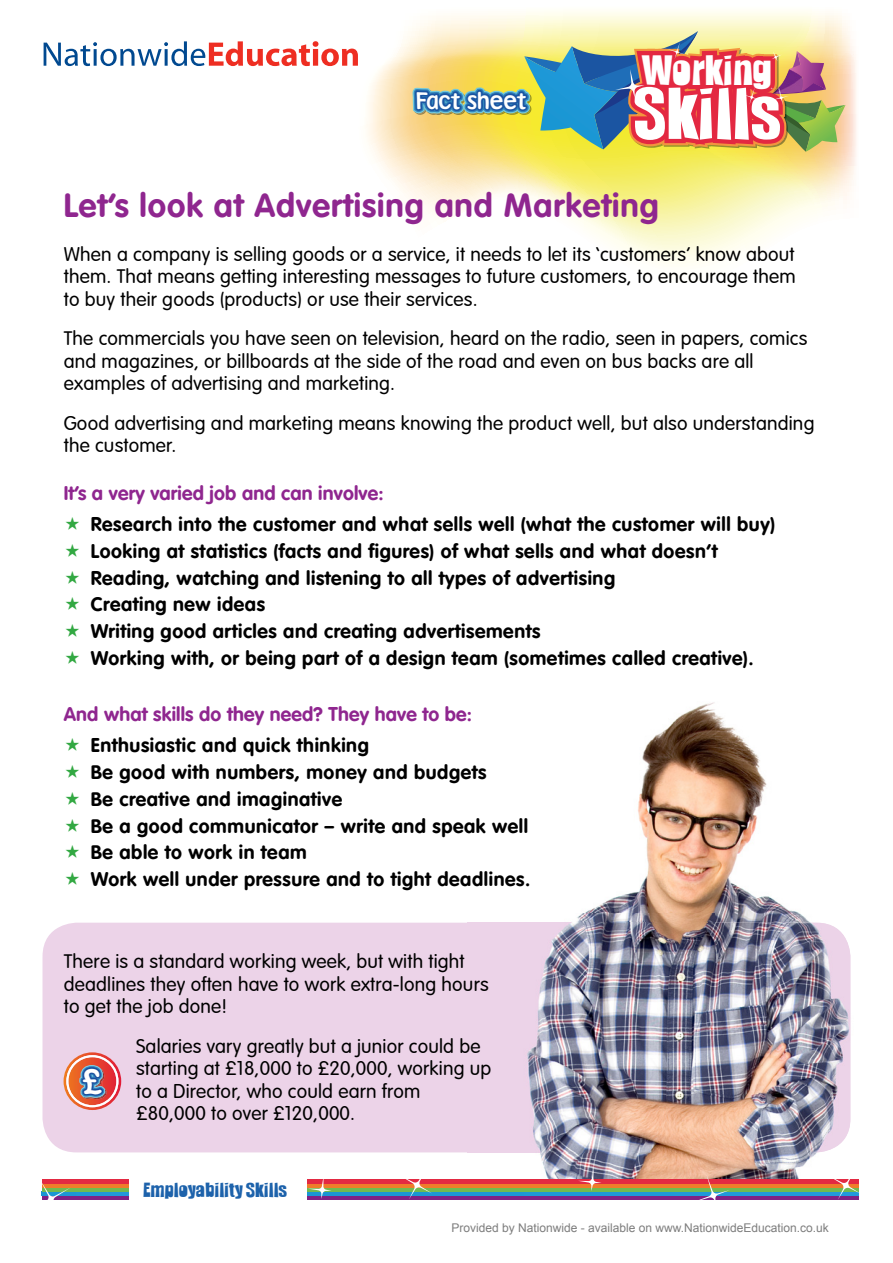
<style>
.page{position:relative;width:893px;height:1263px;background:#fff}
.page>*{position:absolute;margin:0;border:0;box-sizing:border-box;transform-origin:0 0}
.t1{font:64.5px "Slamming";color:#fff}
.t2{font:37.5px "Slamming";color:#fff}
.t3{font:33.45px "Pooh";color:#fff}
.t4{font:33px "DBDAVAGTT Bold";letter-spacing:.03em;color:#8f268f}
.t5{font:22.5px "Pooh";color:#fff}
.t6{font:19.5px/22.5px "DBDAVAGTT Light";letter-spacing:.01em;color:#000}
.t7{font:19.5px/26.7px "DBDAVAGTT Bold";letter-spacing:.03em;color:#000}
.t8{font:19.5px "DBDAVAGTT Bold";letter-spacing:.01em;color:#8f268f}
.t9{font:18px "Slamming";color:#1d62ab}
.t10{font:12px "Arial";color:#7d7d7d}
.s1{color:#93814b}
.s2{color:#948243}
.s3{color:#95833d}
.s4{color:#968532}
.s5{color:#968730}
.s6{color:#978c27}
.s7{color:#978f25}
.s8{color:#979123}
</style>
<div class="page">
<div style="left:43px;top:923px;width:807px;height:229px;background:#ecd3e8;border-radius:34px"></div>
<img style="left:467px;top:702px;width:247px;height:221px">
<img style="left:714px;top:702px;width:137px;height:265px">
<img style="left:814px;top:967px;width:37px;height:189px">
<img style="left:467px;top:1152px;width:347px;height:27px">
<img style="left:527px;top:923px;width:323px;height:229px">
<svg style="left:43px;top:23px;width:814px;height:244px"></svg>
<svg style="left:44px;top:41px;width:314px;height:25px"></svg>
<svg style="left:406px;top:11px;width:439px;height:231px;background:#dcc699"></svg>
<hr style="left:42px;top:1196px;width:87px;height:4px;background:#802184">
<hr style="left:42px;top:1192px;width:87px;height:4px;background:#1f98d8">
<hr style="left:42px;top:1188px;width:87px;height:4px;background:#70ba51">
<div style="left:42px;top:1183px;width:87px;height:5px;background:#ef7c2a"></div>
<hr style="left:42px;top:1179px;width:87px;height:4px;background:#e32942">
<hr style="left:307px;top:1196px;width:551px;height:4px;background:#802184">
<hr style="left:307px;top:1192px;width:551px;height:4px;background:#1d98d7">
<hr style="left:307px;top:1188px;width:551px;height:4px;background:#70ba51">
<div style="left:307px;top:1183px;width:551px;height:5px;background:#ef7c2a"></div>
<hr style="left:307px;top:1179px;width:551px;height:4px;background:#e32942">
<svg style="left:578px;top:1168px;width:24px;height:23px"></svg>
<svg style="left:308px;top:1179px;width:24px;height:20px"></svg>
<svg style="left:397px;top:1179px;width:35px;height:20px"></svg>
<svg style="left:41px;top:1183px;width:30px;height:17px"></svg>
<svg style="left:826px;top:1179px;width:33px;height:21px"></svg>
<svg style="left:692px;top:1174px;width:38px;height:26px"></svg>
<img style="left:772px;top:69px;width:32px;height:25px">
<svg style="left:64px;top:1052px;width:57px;height:58px"></svg>
<p class="t5" style="left:416px;top:86px;width:113px">F<span class="s1">a</span><span class="s2">c</span><span class="s3">t</span> <span class="s4">s</span><span class="s5">h</span><span class="s6">e</span><span class="s7">e</span><span class="s8">t</span></p>
<h2 class="t2" style="left:642px;top:47px;width:132px">Working</h2>
<h1 class="t1" style="left:633px;top:75px;width:149px">Skills</h1>
<h3 class="t4" style="left:64px;top:186px;width:597px">Let’s look at Advertising and Marketing</h3>
<p class="t6" style="left:64px;top:242px;width:733px;text-align:justify">When a company is selling goods or a service, it needs to let its ‘customers’ know about them. That means getting interesting messages to future customers, to encourage them to buy their goods (products) or use their services.</p>
<p class="t6" style="left:64px;top:327px;width:745px">The commercials you have seen on television, heard on the radio, seen in papers, comics and magazines, or billboards at the side of the road and even on bus backs are all examples of advertising and marketing.</p>
<p class="t6" style="left:64px;top:411px;width:752px">Good advertising and marketing means knowing the product well, but also understanding the customer.</p>
<p class="t8" style="left:64px;top:482px;width:321px">It’s a very varied job and can involve:</p>
<p class="t7" style="left:91px;top:511px;width:686px">Research into the customer and what sells well (what the customer will buy)<br>Looking at statistics (facts and figures) of what sells and what doesn’t Reading, watching and listening to all types of advertising<br>Creating new ideas<br>Writing good articles and creating advertisements<br>Working with, or being part of a design team (sometimes called creative).</p>
<p class="t8" style="left:64px;top:703px;width:410px">And what skills do they need? They have to be:</p>
<p class="t7" style="left:91px;top:732px;width:441px">Enthusiastic and quick thinking<br>Be good with numbers, money and budgets<br>Be creative and imaginative<br>Be a good communicator – write and speak well Be able to work in team<br>Work well under pressure and to tight deadlines.</p>
<p class="t6" style="left:64px;top:950px;width:426px">There is a standard working week, but with tight deadlines they often have to work extra-long hours to get the job done!</p>
<p class="t6" style="left:136px;top:1035px;width:357px">Salaries vary greatly but a junior could be starting at £18,000 to £20,000, working up to a Director, who could earn from £80,000 to over £120,000.</p>
<h3 class="t3" style="left:82px;top:1059px;width:22px">£</h3>
<p class="t9" style="left:143px;top:1179px;width:146px">Employability Skills</p>
<p class="t10" style="left:451px;top:1220px;width:379px">Provided by Nationwide - available on www.NationwideEducation.co.uk</p>
</div>
